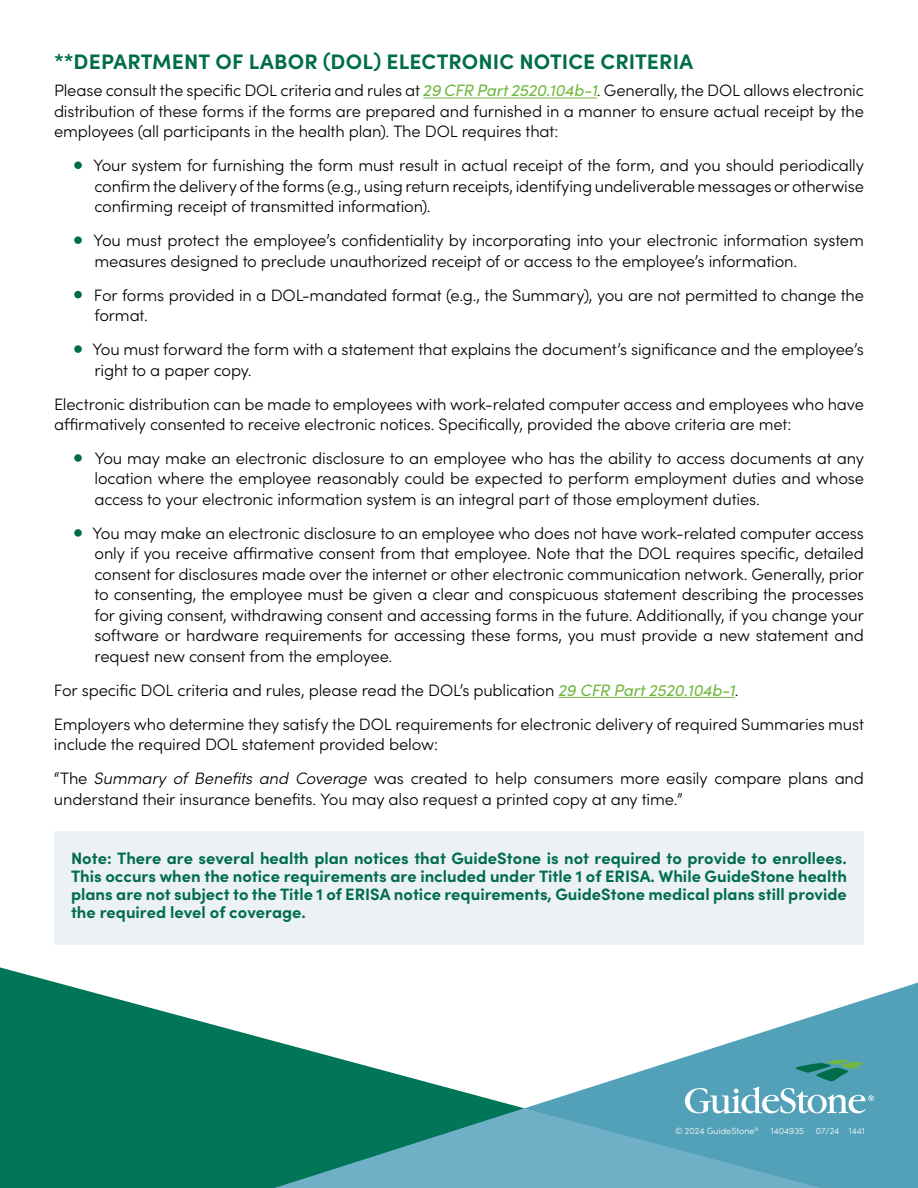
<style>
.page{position:relative;width:918px;height:1188px;background:#fff}
.page>*{position:absolute;margin:0;border:0;box-sizing:border-box;transform-origin:0 0}
.t1{font:700 21px "Sofia Pro";letter-spacing:.01em;color:#006d4a}
.t2{font:300 16.5px/20.5px "Sofia Pro";letter-spacing:-.01em;color:#000}
.t3{font:700 16.5px/18px "Sofia Pro";color:#006d4a;text-align:justify}
.t4{font:300 9px "Sofia Pro";color:#fff}
.s1{font-weight:400;font-style:italic;color:#72b840}
.s2{font-style:italic}
</style>
<div class="page">
<svg style="left:0;top:967px;width:275px;height:221px;fill:#007557"></svg>
<svg style="left:275px;top:983px;width:643px;height:205px"></svg>
<svg style="left:275px;top:1108px;width:546px;height:80px;background:#4d9ea8"></svg>
<hr style="left:423px;top:98px;width:174px;height:1px;background:#72b840">
<hr style="left:559px;top:697px;width:176px;height:1px;background:#72b840">
<div style="left:74px;top:161px;width:8px;height:8px;background:#006d4a;border-radius:50%"></div>
<div style="left:74px;top:236px;width:8px;height:8px;background:#006d4a;border-radius:50%"></div>
<div style="left:74px;top:291px;width:8px;height:7px;background:#006d4a;border-radius:50%"></div>
<div style="left:74px;top:345px;width:8px;height:8px;background:#006d4a;border-radius:50%"></div>
<div style="left:74px;top:454px;width:8px;height:8px;background:#006d4a;border-radius:50%"></div>
<div style="left:74px;top:529px;width:8px;height:8px;background:#006d4a;border-radius:50%"></div>
<div style="left:54px;top:831px;width:810px;height:114px;background:#ebf1f5"></div>
<svg style="left:685px;top:1060px;width:189px;height:54px;background:#68acbb"></svg>
<p class="t1" style="left:54px;top:46px;width:641px">**DEPARTMENT OF LABOR (DOL) ELECTRONIC NOTICE CRITERIA</p>
<p class="t2" style="left:54px;top:79px;width:812px;text-align:justify">Please consult the specific DOL criteria and rules at <span class="s1">29 CFR Part 2520.104b-1</span>. Generally, the DOL allows electronic distribution of these forms if the forms are prepared and furnished in a manner to ensure actual receipt by the employees (all participants in the health plan). The DOL requires that:</p>
<p class="t2" style="left:93px;top:154px;width:772px;text-align:justify">Your system for furnishing the form must result in actual receipt of the form, and you should periodically confirm the delivery of the forms (e.g., using return receipts, identifying undeliverable messages or otherwise confirming receipt of transmitted information).</p>
<p class="t2" style="left:94px;top:229px;width:772px">You must protect the employee’s confidentiality by incorporating into your electronic information system measures designed to preclude unauthorized receipt of or access to the employee’s information.</p>
<p class="t2" style="left:94px;top:284px;width:772px">For forms provided in a DOL-mandated format (e.g., the Summary), you are not permitted to change the format.</p>
<p class="t2" style="left:92px;top:338px;width:773px">You must forward the form with a statement that explains the document’s significance and the employee’s right to a paper copy.</p>
<p class="t2" style="left:54px;top:393px;width:812px">Electronic distribution can be made to employees with work-related computer access and employees who have affirmatively consented to receive electronic notices. Specifically, provided the above criteria are met:</p>
<p class="t2" style="left:94px;top:447px;width:771px;text-align:justify">You may make an electronic disclosure to an employee who has the ability to access documents at any location where the employee reasonably could be expected to perform employment duties and whose access to your electronic information system is an integral part of those employment duties.</p>
<p class="t2" style="left:92px;top:522px;width:773px;text-align:justify">You may make an electronic disclosure to an employee who does not have work-related computer access only if you receive affirmative consent from that employee. Note that the DOL requires specific, detailed consent for disclosures made over the internet or other electronic communication network. Generally, prior to consenting, the employee must be given a clear and conspicuous statement describing the processes for giving consent, withdrawing consent and accessing forms in the future. Additionally, if you change your software or hardware requirements for accessing these forms, you must provide a new statement and request new consent from the employee.</p>
<p class="t2" style="left:54px;top:672px;width:812px;line-height:33.9px">For specific DOL criteria and rules, please read the DOL’s publication <span class="s1">29 CFR Part 2520.104b-1</span>.<br>Employers who determine they satisfy the DOL requirements for electronic delivery of required Summaries must</p>
<p class="t2" style="left:54px;top:727px;width:812px;line-height:33.9px">include the required DOL statement provided below:<br>“The <span class="s2">Summary of Benefits and Coverage</span> was created to help consumers more easily compare plans and</p>
<p class="t2" style="left:54px;top:788px;width:630px">understand their insurance benefits. You may also request a printed copy at any time.”</p>
<p class="t3" style="left:71px;top:848px;width:777px">Note: There are several health plan notices that GuideStone is not required to provide to enrollees.<br>This occurs when the notice requirements are included under Title 1 of ERISA. While GuideStone health plans are not subject to the Title 1 of ERISA notice requirements, GuideStone medical plans still provide the required level of coverage.</p>
<p class="t4" style="left:675px;top:1125px;width:85px">© 2024 GuideStone<sup>®</sup></p>
<p class="t4" style="left:771px;top:1125px;width:35px">1404935</p>
<p class="t4" style="left:816px;top:1125px;width:51px">07/24 1441</p>
</div>
